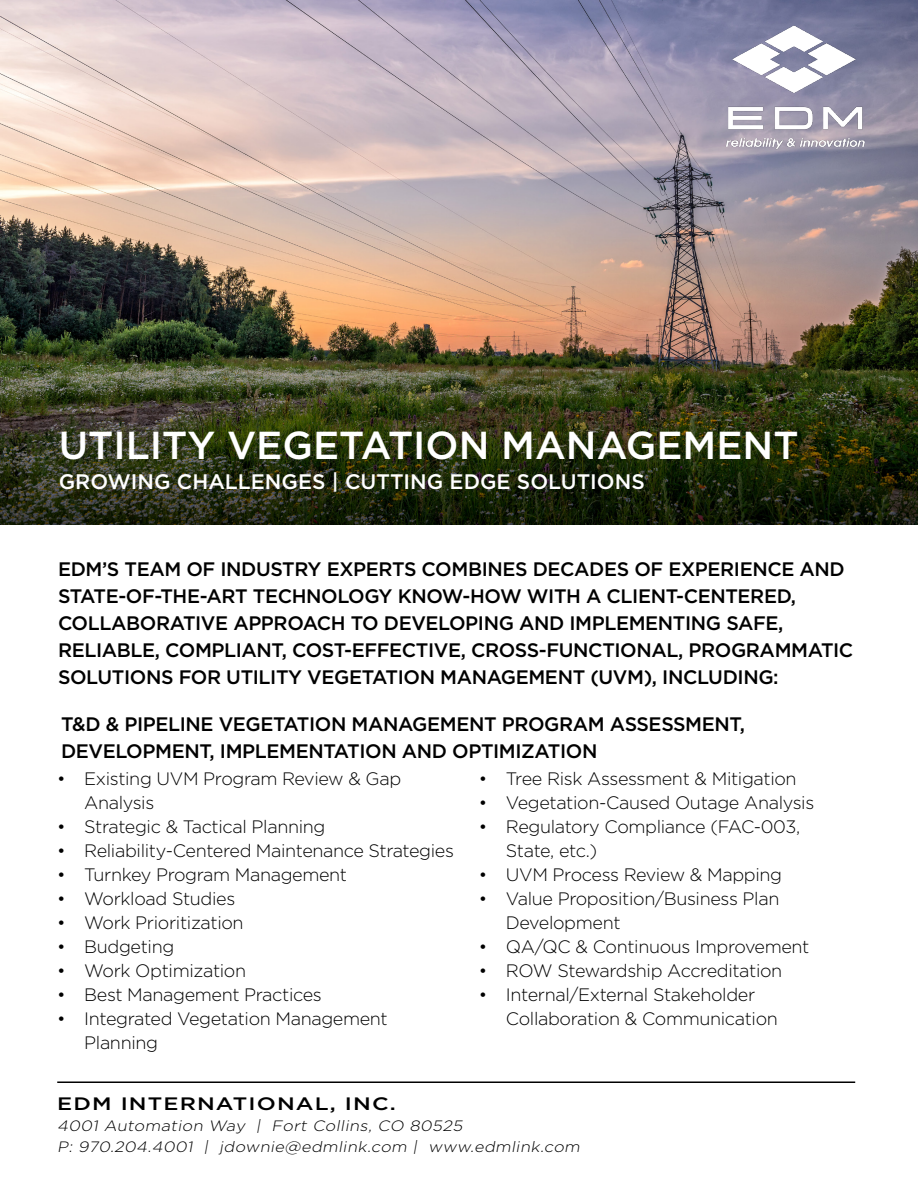
<style>
.page{position:relative;width:918px;height:1188px;background:#fff}
.page>*{position:absolute;margin:0;border:0;box-sizing:border-box;transform-origin:0 0}
.t1{font:500 39px "Gotham";color:#fff}
.t2{font:500 21px "Gotham";color:#fff}
.t3{font:500 19.5px/27px "Gotham";letter-spacing:-.02em;color:#000}
.t4{font:300 18px/24px "Gotham";letter-spacing:-.02em;color:#000}
.t5{font:500 18px "Gotham";letter-spacing:.05em;color:#000;scale:1.25 1}
.t6{font:italic 300 15px "Gotham";color:#000;scale:1.1 1}
</style>
<div class="page">
<img style="left:0;top:0;width:918px;height:319px">
<img style="left:0;top:319px;width:918px;height:206px">
<hr style="left:57px;top:1081px;width:798px;height:2px;background:#000">
<img style="left:712px;top:15px;width:159px;height:139px">
<p class="t1" style="left:59px;top:419px;width:741px">UTILITY VEGETATION MANAGEMENT</p>
<p class="t2" style="left:59px;top:468px;width:588px">GROWING CHALLENGES | CUTTING EDGE SOLUTIONS</p>
<p class="t3" style="left:58px;top:555px;width:797px">EDM’S TEAM OF INDUSTRY EXPERTS COMBINES DECADES OF EXPERIENCE AND STATE-OF-THE-ART TECHNOLOGY KNOW-HOW WITH A CLIENT-CENTERED, COLLABORATIVE APPROACH TO DEVELOPING AND IMPLEMENTING SAFE, RELIABLE, COMPLIANT, COST-EFFECTIVE, CROSS-FUNCTIONAL, PROGRAMMATIC SOLUTIONS FOR UTILITY VEGETATION MANAGEMENT (UVM), INCLUDING:</p>
<p class="t3" style="left:61px;top:710px;width:686px">T&amp;D &amp; PIPELINE VEGETATION MANAGEMENT PROGRAM ASSESSMENT,<br>DEVELOPMENT, IMPLEMENTATION AND OPTIMIZATION</p>
<p class="t4" style="left:84px;top:767px;width:319px;text-indent:-27px">• Existing UVM Program Review &amp; Gap<br>Analysis</p>
<p class="t4" style="left:57px;top:815px;width:270px">• Strategic &amp; Tactical Planning</p>
<p class="t4" style="left:57px;top:839px;width:398px">• Reliability-Centered Maintenance Strategies</p>
<p class="t4" style="left:57px;top:863px;width:291px">• Turnkey Program Management</p>
<p class="t4" style="left:57px;top:887px;width:180px">• Workload Studies</p>
<p class="t4" style="left:57px;top:911px;width:188px">• Work Prioritization</p>
<p class="t4" style="left:57px;top:935px;width:119px">• Budgeting</p>
<p class="t4" style="left:57px;top:959px;width:190px">• Work Optimization</p>
<p class="t4" style="left:57px;top:983px;width:266px">• Best Management Practices</p>
<p class="t4" style="left:84px;top:1007px;width:305px;text-indent:-27px">• Integrated Vegetation Management<br>Planning</p>
<p class="t4" style="left:479px;top:767px;width:319px">• Tree Risk Assessment &amp; Mitigation</p>
<p class="t4" style="left:479px;top:791px;width:337px">• Vegetation-Caused Outage Analysis</p>
<p class="t4" style="left:506px;top:815px;width:296px;text-indent:-27px">• Regulatory Compliance (FAC-003,<br>State, etc.)</p>
<p class="t4" style="left:479px;top:863px;width:305px">• UVM Process Review &amp; Mapping</p>
<p class="t4" style="left:506px;top:887px;width:275px;text-indent:-27px">• Value Proposition/Business Plan<br>Development</p>
<p class="t4" style="left:479px;top:935px;width:332px">• QA/QC &amp; Continuous Improvement</p>
<p class="t4" style="left:479px;top:959px;width:305px">• ROW Stewardship Accreditation</p>
<p class="t4" style="left:506px;top:983px;width:273px;text-indent:-27px">• Internal/External Stakeholder<br>Collaboration &amp; Communication</p>
<p class="t5" style="left:57px;top:1092px;width:272px">EDM INTERNATIONAL, INC.</p>
<p class="t6" style="left:57px;top:1116px;width:373px">4001 Automation Way | Fort Collins, CO 80525</p>
<p class="t6" style="left:57px;top:1137px;width:480px">P: 970.204.4001 | jdownie@edmlink.com | www.edmlink.com</p>
</div>
